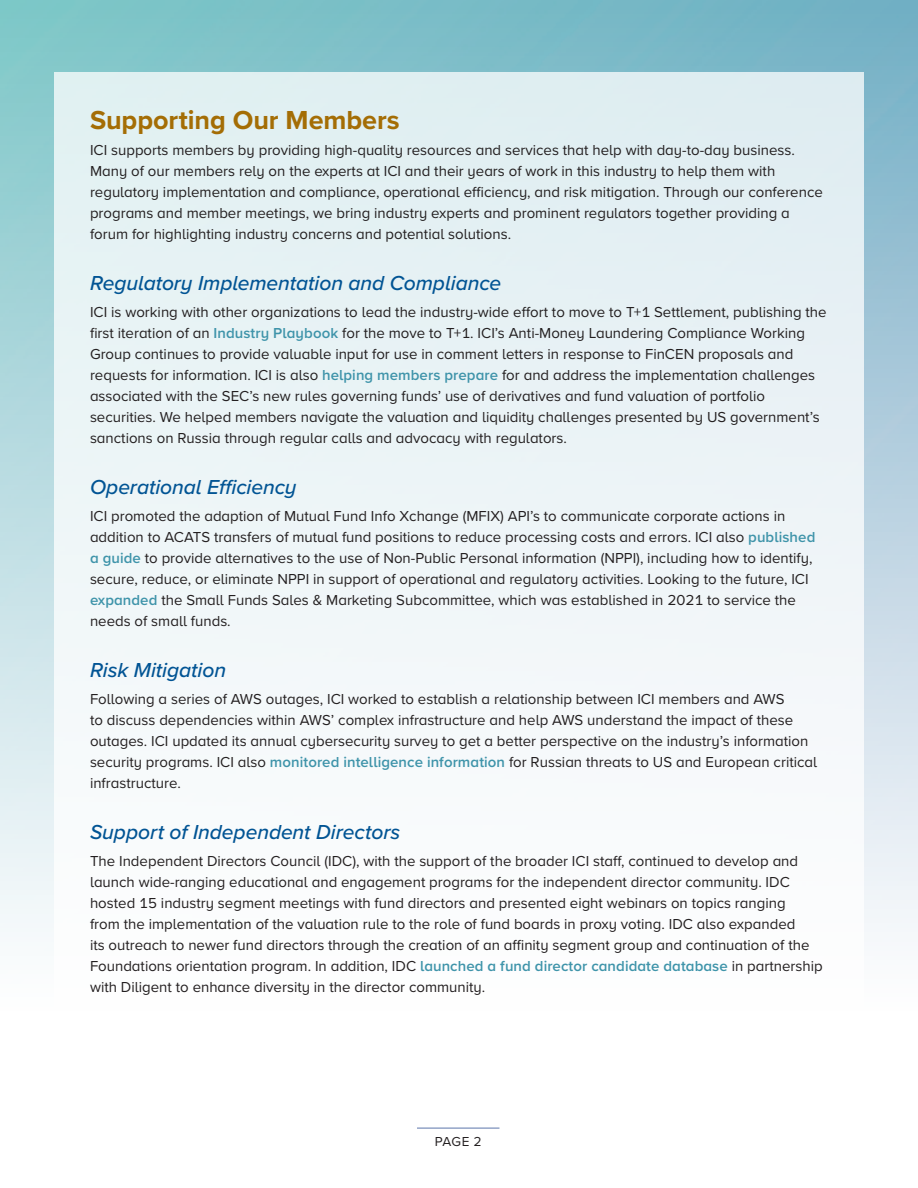
<style>
.page{position:relative;width:918px;height:1188px;background:#fff}
.page>*{position:absolute;margin:0;border:0;box-sizing:border-box;transform-origin:0 0}
.Heading_2{font:700 27px "Proxima Nova";letter-spacing:-.005em;color:#a46d05}
.Heading_3{font:italic 500 21px "Proxima Nova";letter-spacing:-.005em;color:#015494}
.t1{font:15px/21px "Proxima Nova";color:#231f20}
.t2{font:13.5px "Proxima Nova";color:#231f20}
.s1{font-weight:600;color:#3f94aa}
</style>
<div class="page">
<div style="left:54px;top:72px;width:810px;height:1080px;background:linear-gradient(to bottom,#dfedf1,#fff)"></div>
<hr style="left:417px;top:1128px;width:82px;height:1px;background:#5c76ab">
<p class="Heading_2" style="left:90px;top:100px;width:311px">Supporting Our Members</p>
<p class="t1" style="left:90px;top:139px;width:734px">ICI supports members by providing high-quality resources and services that help with day-to-day business.<br>Many of our members rely on the experts at ICI and their years of work in this industry to help them with regulatory implementation and compliance, operational efficiency, and risk mitigation. Through our conference programs and member meetings, we bring industry experts and prominent regulators together providing a forum for highlighting industry concerns and potential solutions.</p>
<p class="Heading_3" style="left:90px;top:267px;width:413px">Regulatory Implementation and Compliance</p>
<p class="t1" style="left:90px;top:301px;width:738px">ICI is working with other organizations to lead the industry-wide effort to move to T+1 Settlement, publishing the first iteration of an <span class="s1">Industry Playbook</span> for the move to T+1. ICI’s Anti-Money Laundering Compliance Working Group continues to provide valuable input for use in comment letters in response to FinCEN proposals and requests for information. ICI is also <span class="s1">helping members prepare</span> for and address the implementation challenges associated with the SEC’s new rules governing funds’ use of derivatives and fund valuation of portfolio securities. We helped members navigate the valuation and liquidity challenges presented by US government’s sanctions on Russia through regular calls and advocacy with regulators.</p>
<p class="Heading_3" style="left:90px;top:471px;width:208px">Operational Efficiency</p>
<p class="t1" style="left:90px;top:505px;width:727px">ICI promoted the adaption of Mutual Fund Info Xchange (MFIX) API’s to communicate corporate actions in addition to ACATS transfers of mutual fund positions to reduce processing costs and errors. ICI also <span class="s1">published a guide</span> to provide alternatives to the use of Non-Public Personal information (NPPI), including how to identify, secure, reduce, or eliminate NPPI in support of operational and regulatory activities. Looking to the future, ICI <span class="s1">expanded</span> the Small Funds Sales &amp; Marketing Subcommittee, which was established in 2021 to service the needs of small funds.</p>
<p class="Heading_3" style="left:90px;top:654px;width:138px">Risk Mitigation</p>
<p class="t1" style="left:90px;top:688px;width:729px">Following a series of AWS outages, ICI worked to establish a relationship between ICI members and AWS<br>to discuss dependencies within AWS’ complex infrastructure and help AWS understand the impact of these outages. ICI updated its annual cybersecurity survey to get a better perspective on the industry’s information security programs. ICI also <span class="s1">monitored intelligence information</span> for Russian threats to US and European critical infrastructure.</p>
<p class="Heading_3" style="left:90px;top:816px;width:312px">Support of Independent Directors</p>
<p class="t1" style="left:90px;top:850px;width:734px">The Independent Directors Council (IDC), with the support of the broader ICI staff, continued to develop and launch wide-ranging educational and engagement programs for the independent director community. IDC hosted 15 industry segment meetings with fund directors and presented eight webinars on topics ranging<br>from the implementation of the valuation rule to the role of fund boards in proxy voting. IDC also expanded<br>its outreach to newer fund directors through the creation of an affinity segment group and continuation of the Foundations orientation program. In addition, IDC <span class="s1">launched a fund director candidate database</span> in partnership with Diligent to enhance diversity in the director community.</p>
<p class="t2" style="left:435px;top:1132px;width:48px">PAGE 2</p>
</div>
